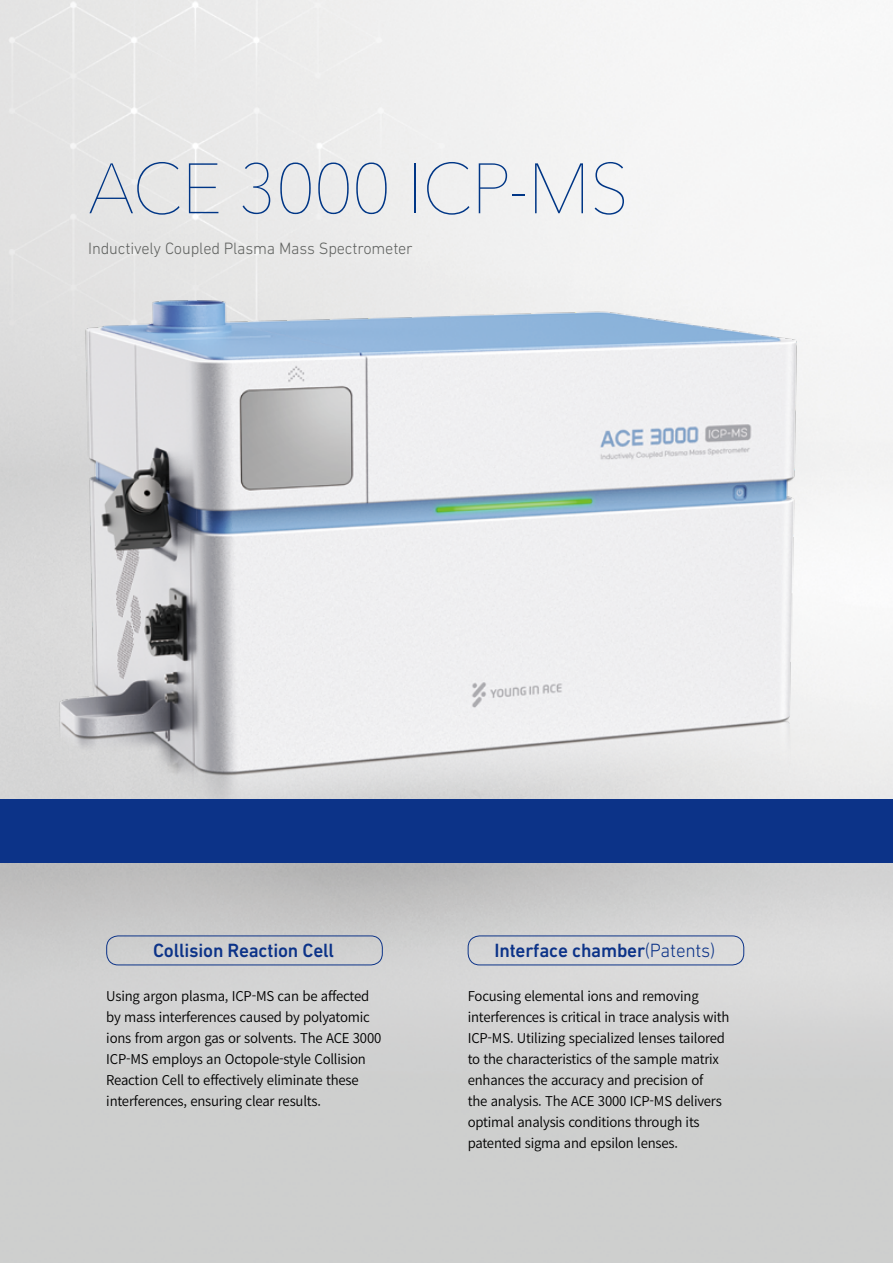
<style>
.page{position:relative;width:893px;height:1263px;background:#fff}
.page>*{position:absolute;margin:0;border:0;box-sizing:border-box;transform-origin:0 0}
.t1{font:200 70.5px "Avenir Next";letter-spacing:-.01em;color:#003686}
.t2{font:500 19.5px "DIN Next LT Pro";letter-spacing:-.01em;color:#0c3388}
.t3{font:300 16.65px "DIN Next LT Pro";letter-spacing:-.01em;color:#5f615f}
.t4{font:600 13.5px/21px "Noto Sans CJ Kkr";letter-spacing:-.015em;color:#000}
.s1{font-weight:300}
</style>
<div class="page">
<img style="left:0;top:0;width:893px;height:1263px">
<img style="left:0;top:211px;width:844px;height:588px">
<div style="left:106px;top:935px;width:277px;height:30px;border:1px solid #0c3388;border-radius:12px"></div>
<div style="left:468px;top:935px;width:276px;height:30px;border:1px solid #0c3388;border-radius:12px"></div>
<div style="left:0;top:799px;width:893px;height:64px;background:#0c3388"></div>
<h1 class="t1" style="left:88px;top:129px;width:542px">ACE 3000 ICP-MS</h1>
<p class="t3" style="left:88px;top:239px;width:326px">Inductively Coupled Plasma Mass Spectrometer</p>
<h2 class="t2" style="left:153px;top:939px;width:182px">Collision Reaction Cell</h2>
<p class="t4" style="left:106px;top:985px;width:277px">Using argon plasma, ICP-MS can be affected by mass interferences caused by polyatomic ions from argon gas or solvents. The ACE 3000<br>ICP-MS employs an Octopole-style Collision Reaction Cell to effectively eliminate these interferences, ensuring clear results.</p>
<h2 class="t2" style="left:494px;top:939px;width:223px">Interface chamber<span class="s1">(Patents)</span></h2>
<p class="t4" style="left:468px;top:985px;width:263px">Focusing elemental ions and removing interferences is critical in trace analysis with ICP-MS. Utilizing specialized lenses tailored to the characteristics of the sample matrix enhances the accuracy and precision of<br>the analysis. The ACE 3000 ICP-MS delivers optimal analysis conditions through its patented sigma and epsilon lenses.</p>
</div>
